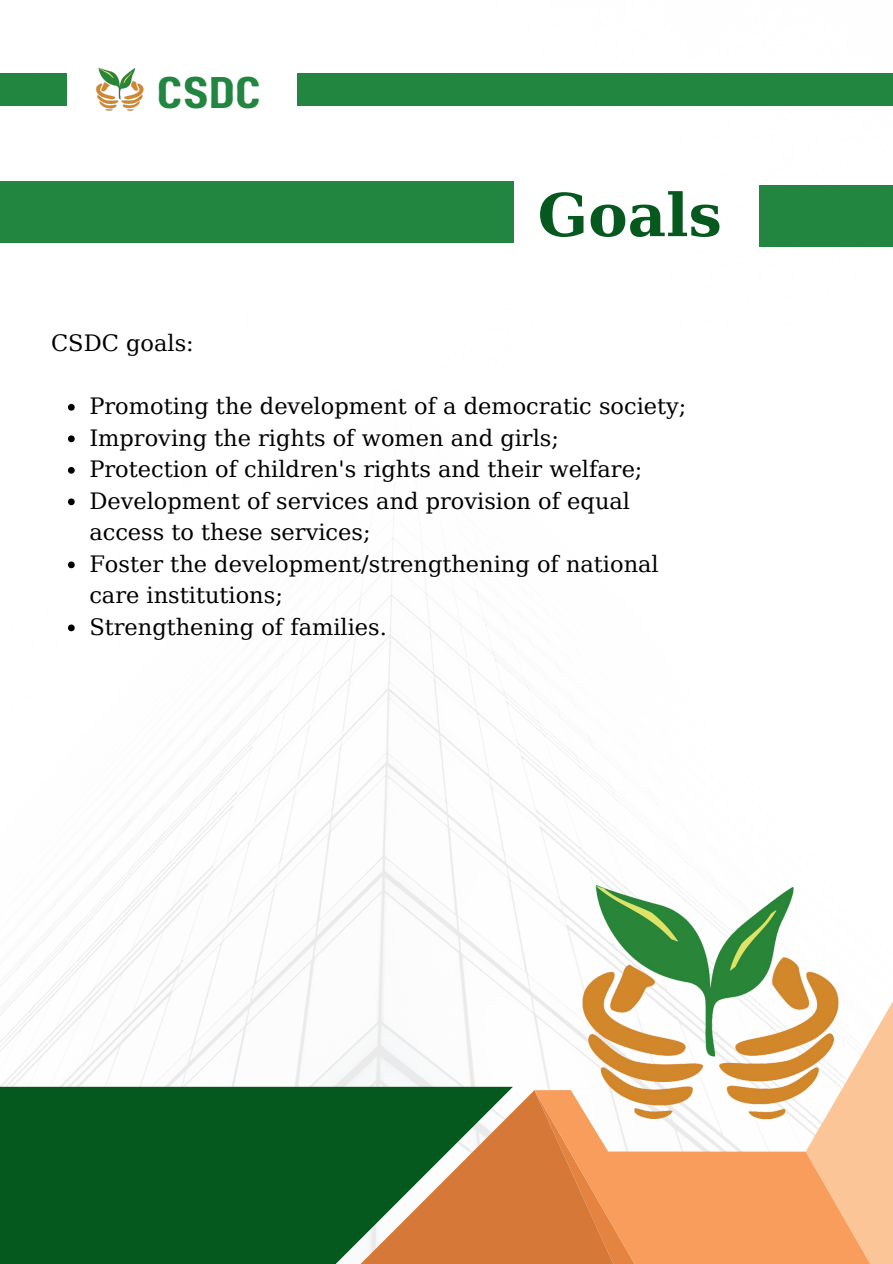
<style>
.page{position:relative;width:893px;height:1264px;background:#fff}
.page>*{position:absolute;margin:0;border:0;box-sizing:border-box;transform-origin:0 0}
.t1{font:700 59.25px "DejaVu Serif";color:#05591e}
.t2{font:44.25px "Paalalabas Display Wide BETA";color:#228640}
.t3{font:22.5px/31.5px "DejaVu Serif";color:#000}
</style>
<div class="page">
<img style="left:0;top:105px;width:892px;height:985px">
<div style="left:297px;top:73px;width:595px;height:32px;background:#228640"></div>
<div style="left:0;top:73px;width:67px;height:32px;background:#228640"></div>
<img style="left:93px;top:67px;width:54px;height:45px">
<div style="left:0;top:181px;width:513px;height:62px;background:#228640"></div>
<div style="left:759px;top:186px;width:133px;height:61px;background:#228640"></div>
<svg style="left:68px;top:404px;width:7px;height:6px"></svg>
<svg style="left:68px;top:435px;width:7px;height:7px"></svg>
<svg style="left:68px;top:467px;width:7px;height:6px"></svg>
<svg style="left:68px;top:498px;width:7px;height:7px"></svg>
<svg style="left:68px;top:561px;width:7px;height:7px"></svg>
<svg style="left:68px;top:624px;width:7px;height:7px"></svg>
<svg style="left:857px;top:1000px;width:35px;height:90px"></svg>
<svg style="left:631px;top:1090px;width:261px;height:173px;background:#f9b380"></svg>
<svg style="left:513px;top:1090px;width:118px;height:173px;background:#e28b4e"></svg>
<svg style="left:0;top:1086px;width:513px;height:177px;background:#2b642c"></svg>
<img style="left:560px;top:876px;width:297px;height:248px">
<p class="t2" style="left:157px;top:74px;width:106px">CSDC</p>
<h2 class="t3" style="left:51px;top:327px;width:144px">CSDC goals:</h2>
<p class="t1" style="left:537px;top:180px;width:186px">Goals</p>
<h1 class="t3" style="left:89px;top:390px;width:598px">Promoting the development of a democratic society;</h1>
<p class="t3" style="left:89px;top:422px;width:471px">Improving the rights of women and girls;</p>
<p class="t3" style="left:89px;top:453px;width:554px">Protection of children's rights and their welfare;</p>
<p class="t3" style="left:89px;top:485px;width:542px">Development of services and provision of equal access to these services;</p>
<p class="t3" style="left:89px;top:548px;width:571px">Foster the development/strengthening of national care institutions;</p>
<p class="t3" style="left:89px;top:611px;width:299px">Strengthening of families.</p>
</div>
